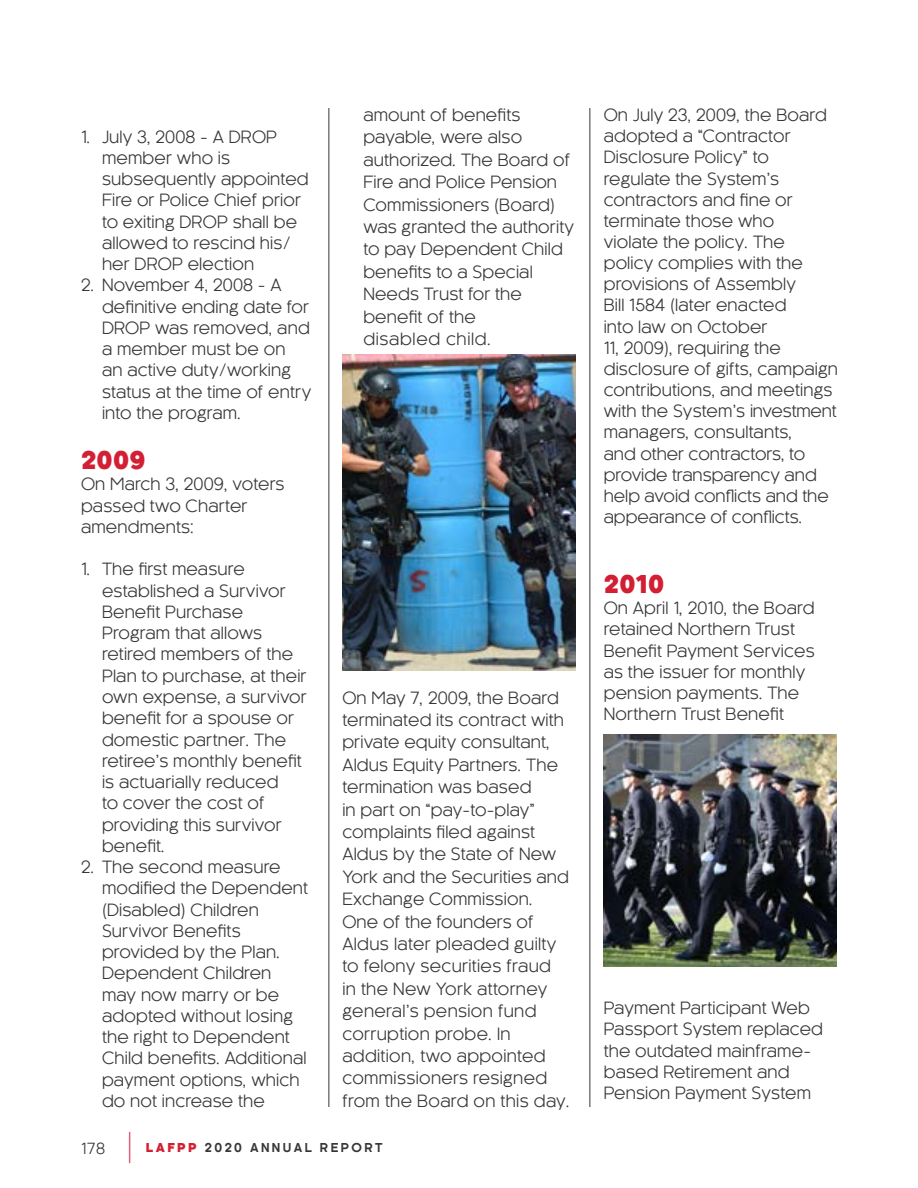
<style>
.page{position:relative;width:918px;height:1188px;background:#fff}
.page>*{position:absolute;margin:0;border:0;box-sizing:border-box;transform-origin:0 0}
.t1{font:800 24px "Kaleko 205";letter-spacing:.01em;color:#d31f33}
.t2{font:16.5px/21.3px "Kaleko 205";letter-spacing:.01em;color:#383638}
.t3{font:15px "Kaleko 205";color:#383638}
.t4{font:700 12px "Kaleko 205";letter-spacing:.2em;color:#383638}
.s1{font-weight:800;color:#d31f33}
</style>
<div class="page">
<hr style="left:328px;top:108px;width:1px;height:999px;background:#383638">
<hr style="left:589px;top:108px;width:1px;height:999px;background:#383638">
<img style="left:604px;top:734px;width:233px;height:233px">
<img style="left:343px;top:355px;width:232px;height:316px">
<hr style="left:129px;top:1132px;width:1px;height:31px;background:#d1002d">
<p class="t2" style="left:102px;top:126px;width:208px;text-indent:-21px">1. July 3, 2008 - A DROP member who is subsequently appointed<br>Fire or Police Chief prior to exiting DROP shall be allowed to rescind his/ her DROP election</p>
<p class="t2" style="left:102px;top:275px;width:211px;text-indent:-21px">2. November 4, 2008 - A definitive ending date for<br>DROP was removed, and a member must be on<br>an active duty/working status at the time of entry into the program.</p>
<h1 class="t1" style="left:81px;top:447px;width:66px">2009</h1>
<p class="t2" style="left:81px;top:474px;width:205px">On March 3, 2009, voters passed two Charter amendments:</p>
<p class="t2" style="left:102px;top:559px;width:206px;text-indent:-21px">1. The first measure established a Survivor<br>Benefit Purchase<br>Program that allows retired members of the<br>Plan to purchase, at their own expense, a survivor benefit for a spouse or domestic partner. The retiree’s monthly benefit is actuarially reduced<br>to cover the cost of providing this survivor benefit.</p>
<p class="t2" style="left:102px;top:856px;width:208px;text-indent:-21px">2. The second measure modified the Dependent (Disabled) Children<br>Survivor Benefits provided by the Plan.<br>Dependent Children may now marry or be adopted without losing the right to Dependent<br>Child benefits. Additional payment options, which do not increase the</p>
<p class="t2" style="left:363px;top:104px;width:212px;line-height:22.4px">amount of benefits payable, were also authorized. The Board of<br>Fire and Police Pension<br>Commissioners (Board) was granted the authority to pay Dependent Child benefits to a Special<br>Needs Trust for the benefit of the<br>disabled child.</p>
<p class="t2" style="left:342px;top:686px;width:229px;line-height:22.4px">On May 7, 2009, the Board terminated its contract with private equity consultant,<br>Aldus Equity Partners. The termination was based<br>in part on “pay-to-play” complaints filed against<br>Aldus by the State of New<br>York and the Securities and<br>Exchange Commission.<br>One of the founders of<br>Aldus later pleaded guilty to felony securities fraud<br>in the New York attorney general’s pension fund corruption probe. In addition, two appointed commissioners resigned from the Board on this day.</p>
<p class="t3" style="left:81px;top:1140px;width:26px">178</p>
<p class="t4" style="left:146px;top:1141px;width:238px"><span class="s1">LAFPP</span> 2020 ANNUAL REPORT</p>
<p class="t2" style="left:604px;top:104px;width:236px">On July 23, 2009, the Board adopted a “Contractor<br>Disclosure Policy” to regulate the System’s contractors and fine or terminate those who<br>violate the policy. The policy complies with the provisions of Assembly<br>Bill 1584 (later enacted<br>into law on October<br>11, 2009), requiring the disclosure of gifts, campaign contributions, and meetings with the System’s investment managers, consultants,<br>and other contractors, to provide transparency and help avoid conflicts and the appearance of conflicts.</p>
<h1 class="t1" style="left:604px;top:571px;width:62px">2010</h1>
<p class="t2" style="left:604px;top:598px;width:212px">On April 1, 2010, the Board retained Northern Trust<br>Benefit Payment Services as the issuer for monthly pension payments. The<br>Northern Trust Benefit</p>
<p class="t2" style="left:604px;top:998px;width:221px">Payment Participant Web<br>Passport System replaced the outdated mainframe&shy;based Retirement and<br>Pension Payment System</p>
</div>
